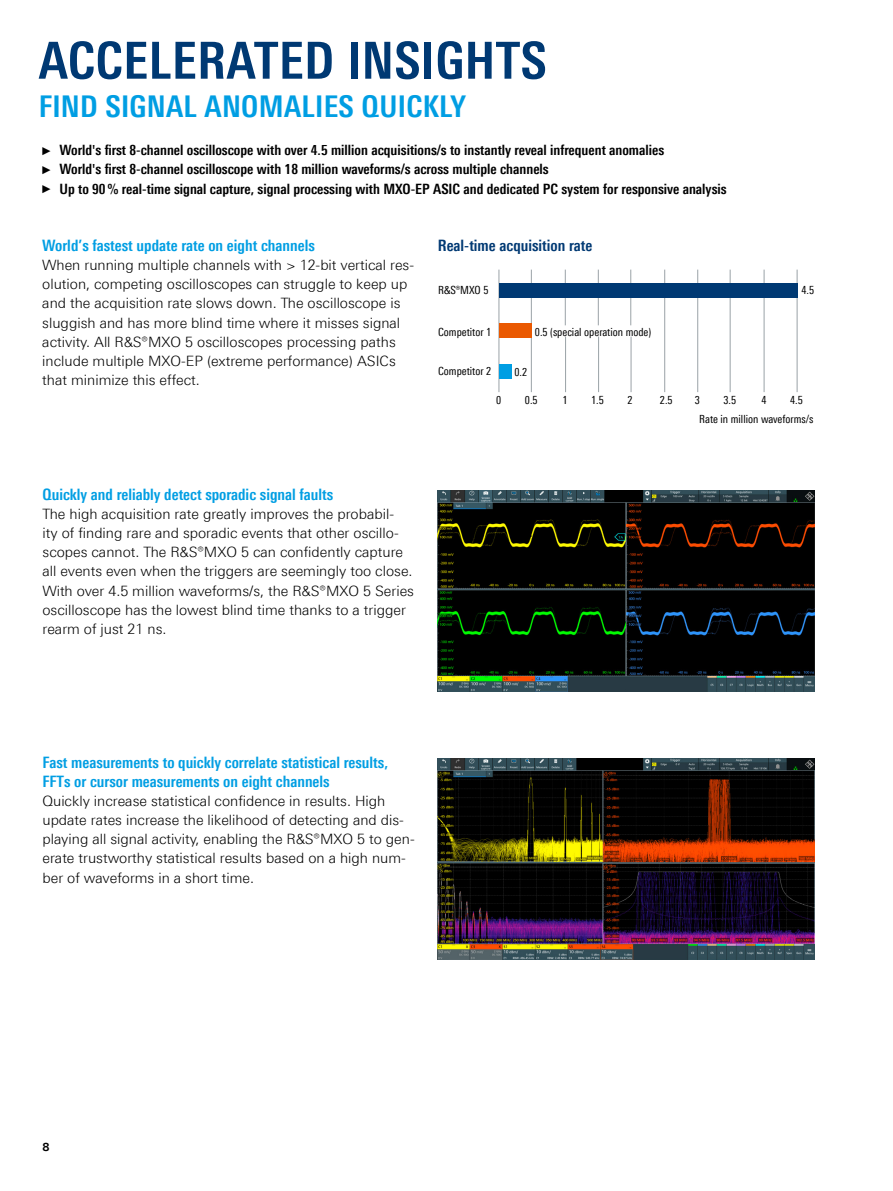
<style>
.page{position:relative;width:893px;height:1191px;background:#fff}
.page>*{position:absolute;margin:0;border:0;box-sizing:border-box;transform-origin:0 0}
.Seiten_Headline_34Pt_blau_IVZ{font:700 51px "Linotype Univers 620 Cn";letter-spacing:.01em;color:#003973}
.Seiten_Headline_20Pt_cyan{font:700 30px "Linotype Univers 620 Cn";letter-spacing:.01em;color:#009ee3}
.Absatzfett_cyan{font:700 15.75px/19.2px "Linotype Univers 620 Cn";color:#009ee3}
.Grafik_Tabelle_Überschrift{font:700 15.75px "Linotype Univers 620 Cn";color:#003973}
.Haupttext_ohne_Abstand{font:300 14.25px/19.2px "Linotype Univers 330";color:#000}
.t1{font:700 14.25px "Linotype Univers 620 Cn";color:#000}
.Grafiktext_ohne_Raster{font:11.25px "Linotype Univers 420 Cn";color:#000}
.t2{font:700 11.25px "Linotype Univers 630";color:#000}
.s1{font-family:"Arial Narrow";font-weight:400;font-size:11.4px}
</style>
<div class="page">
<img style="left:438px;top:758px;width:376px;height:201px">
<img style="left:438px;top:490px;width:376px;height:201px">
<hr style="left:598px;top:270px;width:1px;height:55px;background:#9aa2a7">
<hr style="left:565px;top:270px;width:1px;height:55px;background:#9aa2a7">
<hr style="left:531px;top:270px;width:1px;height:122px;background:#9aa2a7">
<hr style="left:499px;top:270px;width:1px;height:122px;background:#9aa2a7">
<hr style="left:697px;top:270px;width:1px;height:122px;background:#9aa2a7">
<hr style="left:664px;top:270px;width:1px;height:122px;background:#9aa2a7">
<hr style="left:630px;top:270px;width:1px;height:55px;background:#9aa2a7">
<hr style="left:797px;top:270px;width:1px;height:122px;background:#9aa2a7">
<hr style="left:764px;top:270px;width:1px;height:122px;background:#9aa2a7">
<hr style="left:730px;top:270px;width:1px;height:122px;background:#9aa2a7">
<div style="left:499px;top:323px;width:32px;height:15px;background:#ea5901"></div>
<div style="left:499px;top:364px;width:13px;height:15px;background:#009ee3"></div>
<div style="left:499px;top:283px;width:298px;height:14px;background:#003973"></div>
<hr style="left:598px;top:336px;width:1px;height:56px;background:#9aa2a7">
<hr style="left:565px;top:336px;width:1px;height:56px;background:#9aa2a7">
<hr style="left:631px;top:336px;width:1px;height:56px;background:#9aa2a7">
<p class="Seiten_Headline_34Pt_blau_IVZ" style="left:39px;top:30px;width:509px">ACCELERATED INSIGHTS</p>
<p class="Seiten_Headline_20Pt_cyan" style="left:39px;top:88px;width:429px">FIND SIGNAL ANOMALIES QUICKLY</p>
<p class="t1" style="left:43px;top:142px;width:623px"><span class="s1">►</span> World's first 8-channel oscilloscope with over 4.5 million acquisitions/s to instantly reveal infrequent anomalies</p>
<p class="t1" style="left:43px;top:161px;width:508px"><span class="s1">►</span> World's first 8-channel oscilloscope with 18 million waveforms/s across multiple channels</p>
<p class="t1" style="left:43px;top:180px;width:686px"><span class="s1">►</span> Up to 90% real-time signal capture, signal processing with MXO-EP ASIC and dedicated PC system for responsive analysis</p>
<p class="Absatzfett_cyan" style="left:42px;top:236px;width:274px">World’s fastest update rate on eight channels</p>
<p class="Haupttext_ohne_Abstand" style="left:42px;top:255px;width:373px">When running multiple channels with &gt; 12-bit vertical res&shy;olution, competing oscilloscopes can struggle to keep up and the acquisition rate slows down. The oscilloscope is sluggish and has more blind time where it misses signal activity. All R&amp;S®MXO 5 oscilloscopes processing paths include multiple MXO-EP (extreme performance) ASICs that minimize this effect.</p>
<p class="Grafik_Tabelle_Überschrift" style="left:438px;top:236px;width:156px">Real-time acquisition rate</p>
<p class="Grafiktext_ohne_Raster" style="left:438px;top:284px;width:52px">R&amp;S®MXO 5</p>
<p class="Grafiktext_ohne_Raster" style="left:438px;top:325px;width:55px">Competitor 1</p>
<p class="Grafiktext_ohne_Raster" style="left:438px;top:364px;width:55px">Competitor 2</p>
<p class="Grafiktext_ohne_Raster" style="left:535px;top:325px;width:118px">0.5 (special operation mode)</p>
<p class="Grafiktext_ohne_Raster" style="left:514px;top:365px;width:14px">0.2</p>
<p class="Grafiktext_ohne_Raster" style="left:801px;top:283px;width:14px">4.5</p>
<p class="Grafiktext_ohne_Raster" style="left:525px;top:393px;width:14px">0.5</p>
<p class="Grafiktext_ohne_Raster" style="left:591px;top:393px;width:14px">1.5</p>
<p class="Grafiktext_ohne_Raster" style="left:660px;top:393px;width:14px">2.5</p>
<p class="Grafiktext_ohne_Raster" style="left:723px;top:393px;width:14px">3.5</p>
<p class="Grafiktext_ohne_Raster" style="left:790px;top:393px;width:14px">4.5</p>
<p class="Grafiktext_ohne_Raster" style="left:496px;top:393px;width:7px">0</p>
<p class="Grafiktext_ohne_Raster" style="left:562px;top:393px;width:7px">1</p>
<p class="Grafiktext_ohne_Raster" style="left:627px;top:393px;width:7px">2</p>
<p class="Grafiktext_ohne_Raster" style="left:695px;top:393px;width:7px">3</p>
<p class="Grafiktext_ohne_Raster" style="left:761px;top:393px;width:7px">4</p>
<p class="Absatzfett_cyan" style="left:43px;top:484px;width:292px">Quickly and reliably detect sporadic signal faults</p>
<p class="Haupttext_ohne_Abstand" style="left:43px;top:504px;width:373px">The high acquisition rate greatly improves the probabil-<br>ity of finding rare and sporadic events that other oscillo&shy;scopes cannot. The R&amp;S®MXO 5 can confidently capture all events even when the triggers are seemingly too close.<br>With over 4.5 million waveforms/s, the R&amp;S®MXO 5 Series oscilloscope has the lowest blind time thanks to a trigger rearm of just 21 ns.</p>
<p class="Absatzfett_cyan" style="left:43px;top:752px;width:347px">Fast measurements to quickly correlate statistical results,<br>FFTs or cursor measurements on eight channels</p>
<p class="Haupttext_ohne_Abstand" style="left:43px;top:791px;width:374px">Quickly increase statistical confidence in results. High update rates increase the likelihood of detecting and dis&shy;playing all signal activity, enabling the R&amp;S®MXO 5 to gen&shy;erate trustworthy statistical results based on a high num&shy;ber of waveforms in a short time.</p>
<p class="t2" style="left:43px;top:1139px;width:9px">8</p>
<p class="Grafiktext_ohne_Raster" style="left:699px;top:412px;width:116px">Rate in million waveforms/s</p>
</div>
